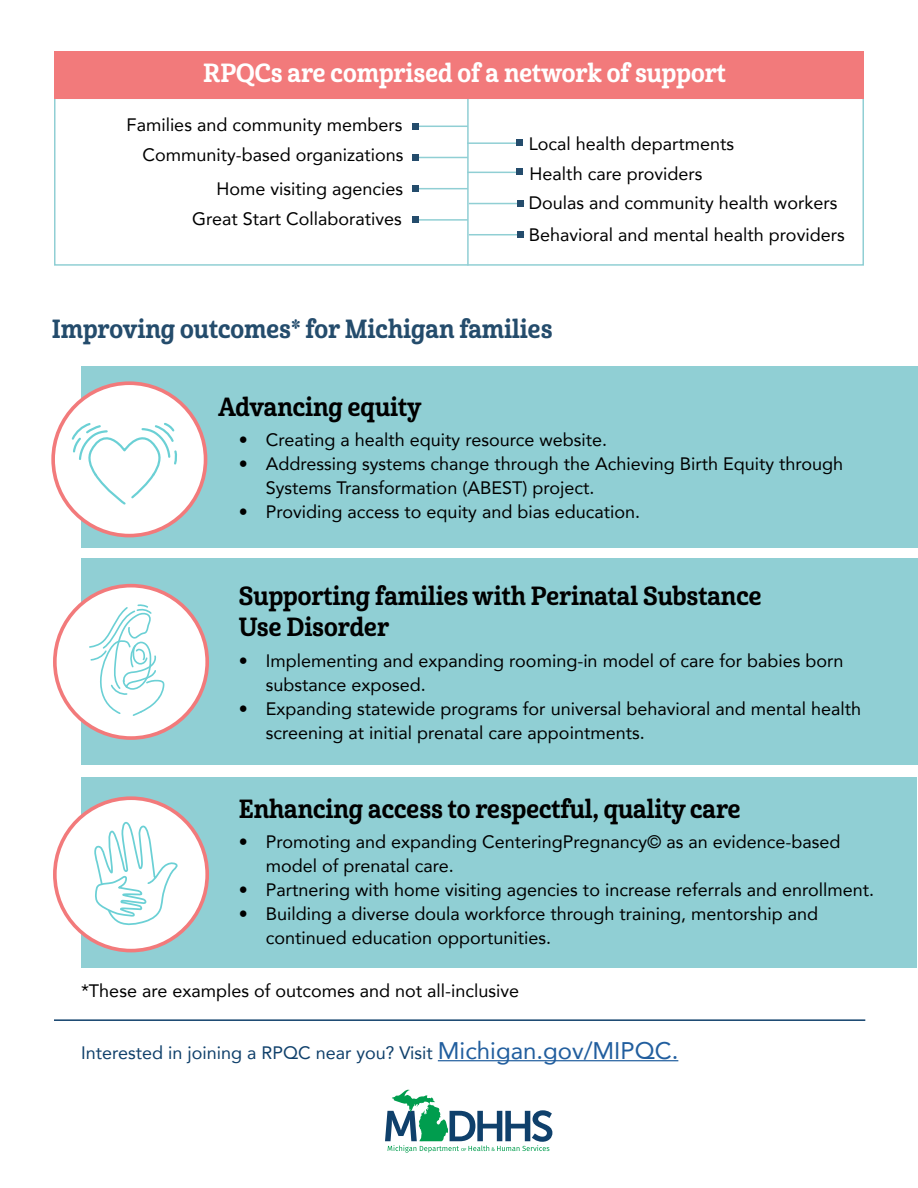
<style>
.page{position:relative;width:918px;height:1188px;background:#fff}
.page>*{position:absolute;margin:0;border:0;box-sizing:border-box;transform-origin:0 0}
.t1{font:25.5px/31.5px "Cabrito Con Bol";color:#000}
.t2{font:25.5px "Cabrito Con Bol";color:#244c6c}
.t3{font:25.5px "Cabrito Con Bol";color:#fff}
.t4{font:18px/24px "Avenir";color:#000}
.t5{font:18px "Avenir";color:#0f406b}
.s1{font-size:24px;color:#215e9e}
</style>
<div class="page">
<div style="left:81px;top:366px;width:837px;height:182px;background:#90cfd4"></div>
<div style="left:81px;top:558px;width:837px;height:207px;background:#90cfd4"></div>
<div style="left:81px;top:777px;width:835px;height:191px;background:#90cfd4"></div>
<svg style="left:385px;top:1090px;width:167px;height:63px"></svg>
<hr style="left:54px;top:1019px;width:811px;height:2px;background:#0f406b">
<hr style="left:438px;top:1060px;width:240px;height:1px;background:#215e9e">
<div style="left:53px;top:383px;width:153px;height:153px;background:#fff;border-radius:50%"></div>
<div style="left:51px;top:381px;width:156px;height:156px;border:4px solid #f27a7b;border-radius:50%"></div>
<svg style="left:70px;top:423px;width:107px;height:83px"></svg>
<div style="left:55px;top:586px;width:152px;height:152px;background:#fff;border-radius:50%"></div>
<div style="left:53px;top:584px;width:156px;height:156px;border:4px solid #f27a7b;border-radius:50%"></div>
<svg style="left:89px;top:604px;width:76px;height:112px"></svg>
<div style="left:55px;top:798px;width:152px;height:153px;background:#fff;border-radius:50%"></div>
<div style="left:53px;top:796px;width:156px;height:156px;border:4px solid #f27a7b;border-radius:50%"></div>
<svg style="left:94px;top:814px;width:86px;height:112px"></svg>
<hr style="left:467px;top:53px;width:2px;height:213px;background:#90cfd4">
<div style="left:54px;top:98px;width:810px;height:168px;border:2px solid #90cfd4"></div>
<div style="left:54px;top:51px;width:810px;height:48px;background:#f27a7b"></div>
<hr style="left:467px;top:172px;width:56px;height:1px;background:#90cfd4">
<hr style="left:467px;top:142px;width:56px;height:2px;background:#90cfd4">
<hr style="left:469px;top:203px;width:55px;height:1px;background:#90cfd4">
<hr style="left:469px;top:234px;width:55px;height:1px;background:#90cfd4">
<hr style="left:413px;top:126px;width:55px;height:1px;background:#90cfd4">
<hr style="left:413px;top:157px;width:55px;height:1px;background:#90cfd4">
<hr style="left:413px;top:188px;width:55px;height:1px;background:#90cfd4">
<hr style="left:413px;top:219px;width:55px;height:2px;background:#90cfd4">
<div style="left:412px;top:123px;width:7px;height:7px;background:#244c6c"></div>
<div style="left:516px;top:168px;width:7px;height:7px;background:#244c6c"></div>
<div style="left:516px;top:139px;width:7px;height:7px;background:#244c6c"></div>
<div style="left:518px;top:200px;width:6px;height:7px;background:#244c6c"></div>
<div style="left:518px;top:231px;width:6px;height:7px;background:#244c6c"></div>
<div style="left:413px;top:154px;width:6px;height:7px;background:#244c6c"></div>
<div style="left:413px;top:185px;width:6px;height:7px;background:#244c6c"></div>
<svg style="left:413px;top:217px;width:6px;height:6px"></svg>
<h1 class="t3" style="left:203px;top:57px;width:524px">RPQCs are comprised of a network of support</h1>
<p class="t4" style="left:127px;top:112px;width:277px">Families and community members</p>
<p class="t4" style="left:142px;top:137px;width:263px;line-height:34.2px;text-align:right">Community-based organizations<br>Home visiting agencies</p>
<p class="t4" style="left:192px;top:207px;width:211px">Great Start Collaboratives</p>
<p class="t4" style="left:529px;top:128px;width:207px;line-height:30.3px">Local health departments<br>Health care providers</p>
<p class="t4" style="left:529px;top:186px;width:317px;line-height:32.2px">Doulas and community health workers<br>Behavioral and mental health providers</p>
<h1 class="t2" style="left:52px;top:313px;width:502px">Improving outcomes* for Michigan families</h1>
<h1 class="t1" style="left:219px;top:391px;width:205px">Advancing equity</h1>
<p class="t4" style="left:239px;top:427px;width:370px">• Creating a health equity resource website.</p>
<p class="t4" style="left:266px;top:451px;width:579px;text-indent:-27px">• Addressing systems change through the Achieving Birth Equity through<br>Systems Transformation (ABEST) project.</p>
<p class="t4" style="left:239px;top:499px;width:403px">• Providing access to equity and bias education.</p>
<h1 class="t1" style="left:239px;top:580px;width:524px">Supporting families with Perinatal Substance<br>Use Disorder</h1>
<p class="t4" style="left:266px;top:648px;width:579px;text-indent:-27px">• Implementing and expanding rooming-in model of care for babies born substance exposed.</p>
<p class="t4" style="left:266px;top:696px;width:597px;text-indent:-27px">• Expanding statewide programs for universal behavioral and mental health screening at initial prenatal care appointments.</p>
<h1 class="t1" style="left:239px;top:793px;width:503px">Enhancing access to respectful, quality care</h1>
<p class="t4" style="left:266px;top:829px;width:576px;text-indent:-27px">• Promoting and expanding CenteringPregnancy© as an evidence-based model of prenatal care.</p>
<p class="t4" style="left:239px;top:877px;width:637px">• Partnering with home visiting agencies to increase referrals and enrollment.</p>
<p class="t4" style="left:266px;top:901px;width:554px;text-indent:-27px">• Building a diverse doula workforce through training, mentorship and continued education opportunities.</p>
<p class="t4" style="left:81px;top:979px;width:440px">*These are examples of outcomes and not all-inclusive</p>
<p class="t5" style="left:81px;top:1038px;width:599px">Interested in joining a RPQC near you? Visit <span class="s1">Michigan.gov/MIPQC.</span></p>
</div>
